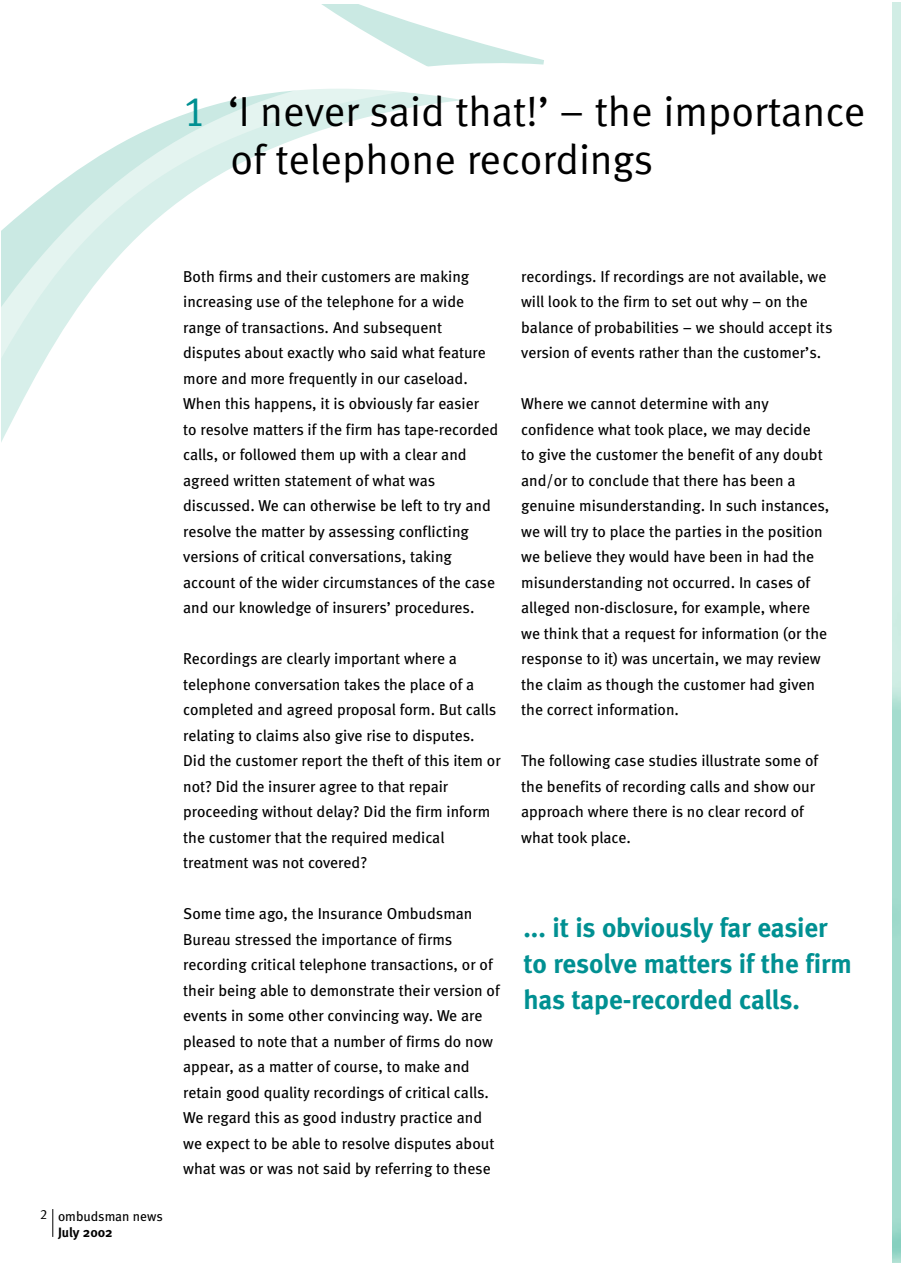
<style>
.page{position:relative;width:901px;height:1263px;background:#fff}
.page>*{position:absolute;margin:0;border:0;box-sizing:border-box;transform-origin:0 0}
.t1{font:42px/48px "Meta Normal LF";color:#000}
.t2{font:27px/36px "Meta Bold LF";letter-spacing:-.005em;color:#009092}
.t3{font:15.75px/25.5px "Meta Book LF";color:#000}
.t4{font:13.5px "Meta Book LF";color:#000}
.t5{font:700 13.5px "Meta";color:#000}
.t6{font:13.5px "Meta Normal Expert";color:#000}
.s1{color:#009092}
</style>
<div class="page">
<svg style="left:2px;top:4px;width:509px;height:436px"></svg>
<svg style="left:52px;top:1209px;width:1px;height:28px"></svg>
<h1 class="t1" style="left:230px;top:91px;width:636px;text-indent:-47px"><span class="s1">1</span> ‘I never said that!’ – the importance of telephone recordings</h1>
<p class="t6" style="left:40px;top:1207px;width:9px">2</p>
<p class="t4" style="left:58px;top:1211px;width:106px">ombudsman news</p>
<p class="t5" style="left:58px;top:1227px;width:56px">July 2002</p>
<p class="t3" style="left:183px;top:265px;width:316px">Both firms and their customers are making increasing use of the telephone for a wide range of transactions. And subsequent disputes about exactly who said what feature more and more frequently in our caseload.<br>When this happens, it is obviously far easier<br>to resolve matters if the firm has tape-recorded calls, or followed them up with a clear and agreed written statement of what was discussed. We can otherwise be left to try and resolve the matter by assessing conflicting versions of critical conversations, taking account of the wider circumstances of the case and our knowledge of insurers’ procedures.</p>
<p class="t3" style="left:183px;top:647px;width:319px">Recordings are clearly important where a telephone conversation takes the place of a completed and agreed proposal form. But calls relating to claims also give rise to disputes.<br>Did the customer report the theft of this item or not? Did the insurer agree to that repair proceeding without delay? Did the firm inform the customer that the required medical treatment was not covered?</p>
<p class="t3" style="left:183px;top:902px;width:318px">Some time ago, the Insurance Ombudsman Bureau stressed the importance of firms recording critical telephone transactions, or of their being able to demonstrate their version of events in some other convincing way. We are pleased to note that a number of firms do now appear, as a matter of course, to make and retain good quality recordings of critical calls.<br>We regard this as good industry practice and we expect to be able to resolve disputes about what was or was not said by referring to these</p>
<p class="t3" style="left:521px;top:265px;width:312px">recordings. If recordings are not available, we will look to the firm to set out why – on the balance of probabilities – we should accept its version of events rather than the customer’s.</p>
<p class="t3" style="left:521px;top:392px;width:309px">Where we cannot determine with any confidence what took place, we may decide<br>to give the customer the benefit of any doubt and/or to conclude that there has been a genuine misunderstanding. In such instances, we will try to place the parties in the position we believe they would have been in had the misunderstanding not occurred. In cases of alleged non-disclosure, for example, where we think that a request for information (or the response to it) was uncertain, we may review the claim as though the customer had given the correct information.</p>
<p class="t3" style="left:521px;top:749px;width:298px">The following case studies illustrate some of the benefits of recording calls and show our approach where there is no clear record of what took place.</p>
<h2 class="t2" style="left:523px;top:912px;width:330px">... it is obviously far easier to resolve matters if the firm has tape-recorded calls.</h2>
</div>
